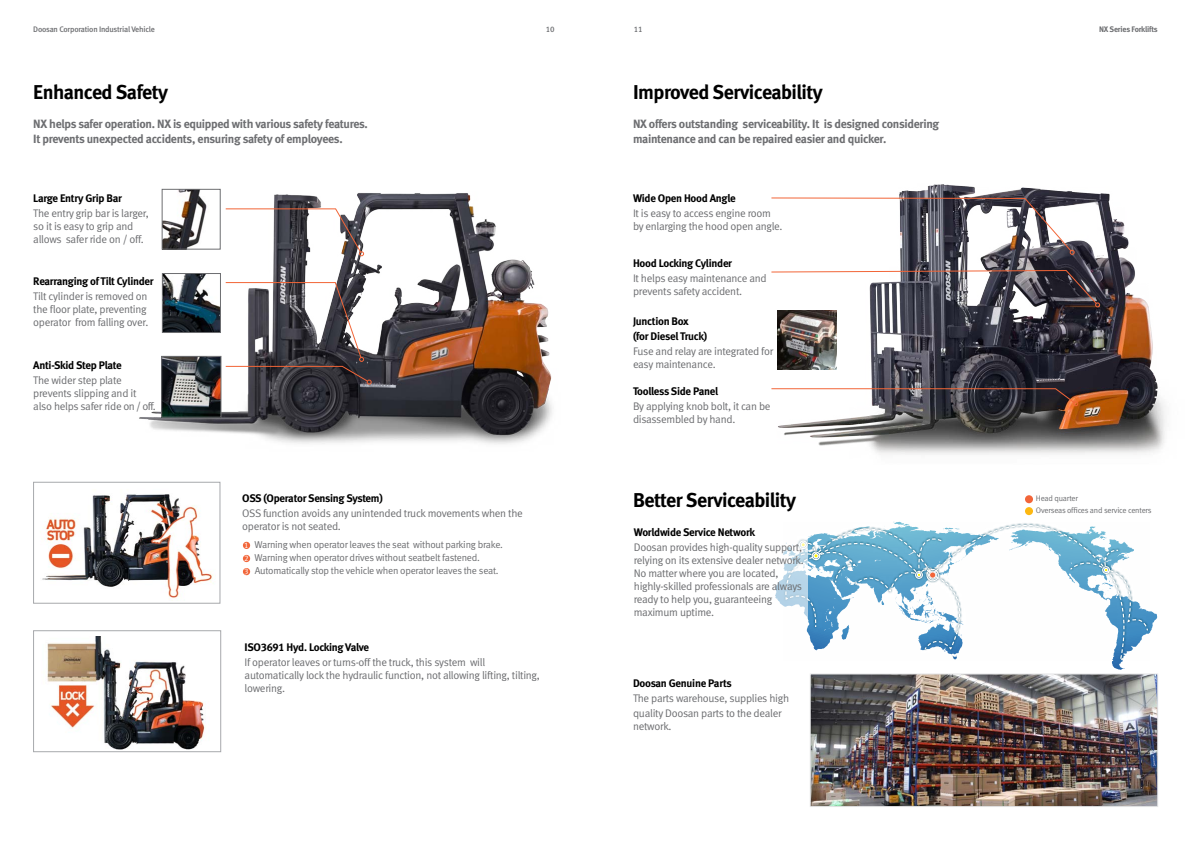
<style>
.page{position:relative;width:1191px;height:842px;background:#fff}
.page>*{position:absolute;margin:0;border:0;box-sizing:border-box;transform-origin:0 0}
.t1{font:20px "Meta Bold LF";letter-spacing:-.025em;color:#000}
.t2{font:12px/15px "Meta Bold LF";letter-spacing:-.025em;color:#6d6e71}
.t3{font:11px/13px "Meta Normal LF";letter-spacing:-.025em;color:#6d6e71}
.t4{font:11px/15px "Meta Bold LF";letter-spacing:-.025em;color:#000}
.t5{font:10px/13px "Meta Normal LF";letter-spacing:-.025em;color:#6d6e71}
.t6{font:8px/12px "Meta Normal LF";letter-spacing:-.025em;color:#6d6e71}
.t7{font:8px "Meta Medium LF";letter-spacing:-.025em;color:#6d6e71}
.t8{font:8px "Meta Bold LF";letter-spacing:-.025em;color:#6d6e71}
.s1{font-size:8px;color:#fff}
</style>
<div class="page">
<svg style="left:806px;top:496px;width:343px;height:164px"></svg>
<img style="left:139px;top:188px;width:413px;height:256px">
<img style="left:164px;top:275px;width:55px;height:56px">
<div style="left:162px;top:273px;width:59px;height:60px;border:1px solid #6d6e71"></div>
<img style="left:164px;top:191px;width:54px;height:56px">
<div style="left:162px;top:189px;width:58px;height:60px;border:1px solid #6d6e71"></div>
<img style="left:163px;top:358px;width:56px;height:57px">
<div style="left:161px;top:356px;width:60px;height:61px;border:1px solid #6d6e71"></div>
<img style="left:42px;top:494px;width:171px;height:107px">
<div style="left:33px;top:482px;width:187px;height:121px;border:1px solid #a7a9ac"></div>
<img style="left:47px;top:636px;width:158px;height:113px">
<div style="left:33px;top:630px;width:188px;height:122px;border:1px solid #a7a9ac"></div>
<svg style="left:225px;top:208px;width:139px;height:48px"></svg>
<img style="left:812px;top:676px;width:343px;height:129px">
<div style="left:810px;top:674px;width:347px;height:133px;border:1px solid #e2e3e4"></div>
<div style="left:1025px;top:495px;width:8px;height:8px;background:#f26539;border-radius:50%"></div>
<div style="left:1025px;top:507px;width:8px;height:8px;background:#fdb812;border-radius:50%"></div>
<div style="left:243px;top:542px;width:7px;height:7px;background:#f26539;border-radius:50%"></div>
<div style="left:243px;top:555px;width:7px;height:7px;background:#f26539;border-radius:50%"></div>
<div style="left:243px;top:568px;width:7px;height:7px;background:#f26539;border-radius:50%"></div>
<img style="left:777px;top:184px;width:388px;height:271px">
<img style="left:778px;top:311px;width:58px;height:58px">
<svg style="left:771px;top:197px;width:303px;height:58px"></svg>
<svg style="left:225px;top:282px;width:147px;height:103px"></svg>
<svg style="left:771px;top:388px;width:307px;height:18px"></svg>
<svg style="left:771px;top:269px;width:329px;height:38px"></svg>
<div style="left:633px;top:527px;width:175px;height:96px;background:#fff"></div>
<p class="t7" style="left:33px;top:24px;width:123px">Doosan Corporation Industrial Vehicle</p>
<p class="t7" style="left:546px;top:24px;width:10px">10</p>
<p class="t7" style="left:634px;top:24px;width:10px">11</p>
<p class="t8" style="left:1099px;top:24px;width:60px">NX Series Forklifts</p>
<h1 class="t1" style="left:33px;top:79px;width:136px">Enhanced Safety</h1>
<p class="t2" style="left:33px;top:116px;width:336px">NX helps safer operation. NX is equipped with various safety features.<br>It prevents unexpected accidents, ensuring safety of employees.</p>
<p class="t4" style="left:33px;top:190px;width:90px">Large Entry Grip Bar</p>
<p class="t3" style="left:33px;top:206px;width:117px">The entry grip bar is larger, so it is easy to grip and allows safer ride on / off.</p>
<p class="t4" style="left:33px;top:274px;width:122px">Rearranging of Tilt Cylinder</p>
<p class="t3" style="left:33px;top:290px;width:117px">Tilt cylinder is removed on the floor plate, preventing operator from falling over.</p>
<p class="t4" style="left:33px;top:357px;width:90px">Anti-Skid Step Plate</p>
<p class="t3" style="left:33px;top:373px;width:124px">The wider step plate prevents slipping and it also helps safer ride on / off.</p>
<p class="t4" style="left:242px;top:490px;width:142px">OSS (Operator Sensing System)</p>
<p class="t3" style="left:242px;top:506px;width:282px">OSS function avoids any unintended truck movements when the operator is not seated.</p>
<p class="t5" style="left:244px;top:538px;width:260px"><span class="s1">1</span> Warning when operator leaves the seat without parking brake.<br><span class="s1">2</span> Warning when operator drives without seatbelt fastened.<br><span class="s1">3</span> Automatically stop the vehicle when operator leaves the seat.</p>
<p class="t4" style="left:245px;top:639px;width:126px">ISO3691 Hyd. Locking Valve</p>
<p class="t3" style="left:245px;top:655px;width:297px">If operator leaves or turns-off the truck, this system will automatically lock the hydraulic function, not allowing lifting, tilting, lowering.</p>
<h1 class="t1" style="left:633px;top:79px;width:191px">Improved Serviceability</h1>
<p class="t2" style="left:633px;top:116px;width:307px">NX offers outstanding serviceability. It is designed considering maintenance and can be repaired easier and quicker.</p>
<p class="t4" style="left:633px;top:190px;width:104px">Wide Open Hood Angle</p>
<p class="t3" style="left:633px;top:206px;width:151px">It is easy to access engine room by enlarging the hood open angle.</p>
<p class="t4" style="left:633px;top:255px;width:101px">Hood Locking Cylinder</p>
<p class="t3" style="left:633px;top:272px;width:135px">It helps easy maintenance and prevents safety accident.</p>
<p class="t4" style="left:633px;top:313px;width:76px">Junction Box<br>(for Diesel Truck)</p>
<p class="t3" style="left:633px;top:344px;width:142px">Fuse and relay are integrated for easy maintenance.</p>
<p class="t4" style="left:633px;top:384px;width:87px">Toolless Side Panel</p>
<p class="t3" style="left:633px;top:400px;width:139px">By applying knob bolt, it can be disassembled by hand.</p>
<h1 class="t1" style="left:633px;top:487px;width:165px">Better Serviceability</h1>
<p class="t6" style="left:1036px;top:493px;width:117px">Head quarter<br>Overseas offices and service centers</p>
<p class="t4" style="left:634px;top:525px;width:123px">Worldwide Service Network</p>
<p class="t3" style="left:634px;top:541px;width:172px">Doosan provides high-quality support, relying on its extensive dealer network.<br>No matter where you are located, highly-skilled professionals are always ready to help you, guaranteeing maximum uptime.</p>
<p class="t4" style="left:633px;top:676px;width:100px">Doosan Genuine Parts</p>
<p class="t3" style="left:633px;top:691px;width:158px;line-height:15px">The parts warehouse, supplies high quality Doosan parts to the dealer</p>
<p class="t3" style="left:633px;top:720px;width:40px">network.</p>
</div>
